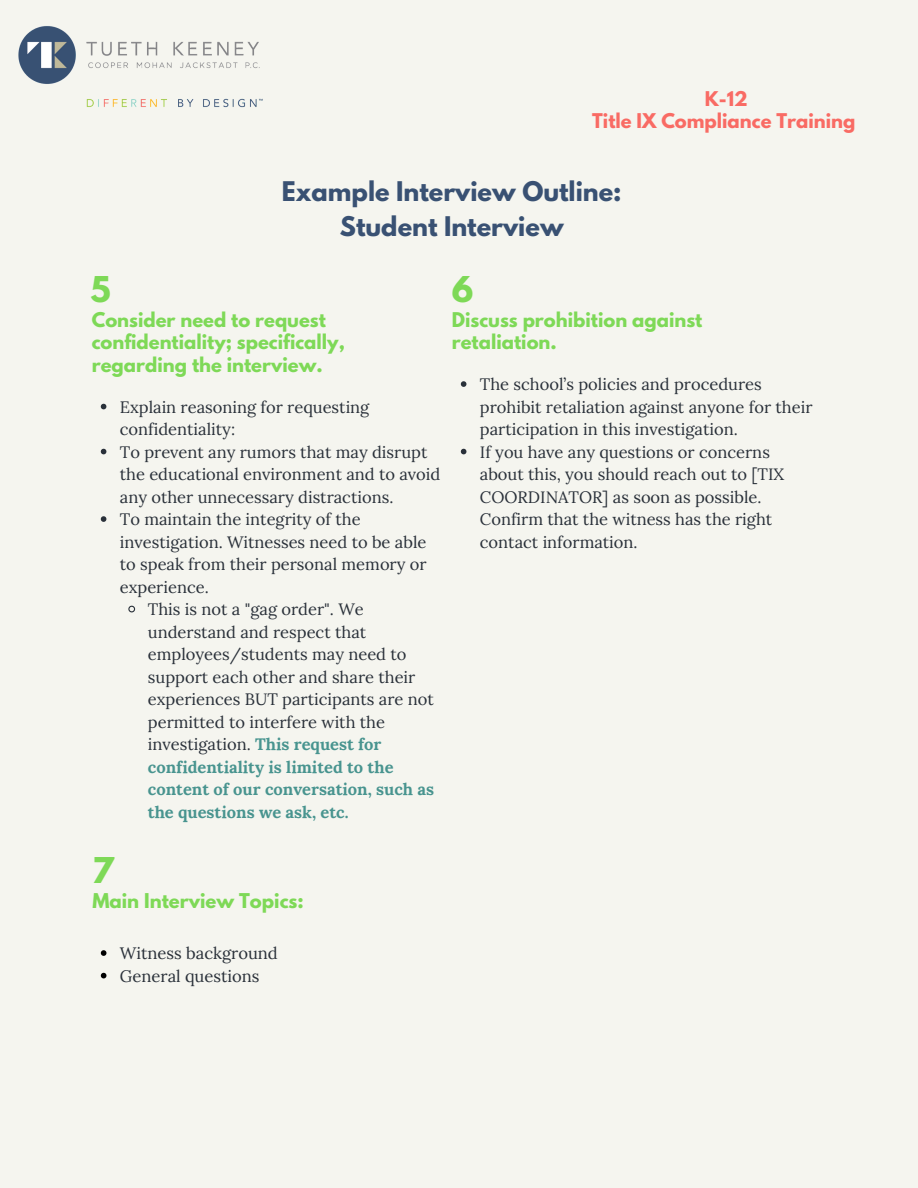
<style>
.page{position:relative;width:918px;height:1188px;background:#f5f5ef}
.page>*{position:absolute;margin:0;border:0;box-sizing:border-box;transform-origin:0 0}
.t1{font:700 31.5px "League Spartan";color:#7ed957}
.t2{font:700 24px/34.8px "League Spartan";color:#395173;text-align:center}
.t3{font:700 18px/22.5px "League Spartan";color:#7ed957}
.t4{font:700 18px/21.3px "League Spartan";color:#f96b64;text-align:center}
.t5{font:16.5px/22.5px "Lora";color:#293039}
.t6{font:700 16.5px "Lora";color:#48948f}
.s1{font-weight:700;color:#48948f}
</style>
<div class="page">
<img style="left:18px;top:26px;width:245px;height:82px">
<svg style="left:101px;top:404px;width:5px;height:5px"></svg>
<svg style="left:101px;top:449px;width:5px;height:5px"></svg>
<svg style="left:101px;top:516px;width:5px;height:6px"></svg>
<svg style="left:128px;top:605px;width:8px;height:8px"></svg>
<svg style="left:461px;top:381px;width:5px;height:6px"></svg>
<svg style="left:461px;top:449px;width:5px;height:5px"></svg>
<svg style="left:101px;top:950px;width:5px;height:6px"></svg>
<svg style="left:101px;top:973px;width:5px;height:5px"></svg>
<p class="t4" style="left:592px;top:91px;width:265px">K-12<br>Title IX Compliance Training</p>
<h2 class="t2" style="left:282px;top:177px;width:341px">Example Interview Outline:<br>Student Interview</h2>
<h1 class="t1" style="left:91px;top:274px;width:22px">5</h1>
<p class="t3" style="left:92px;top:311px;width:255px">Consider need to request confidentiality; specifically, regarding the interview.</p>
<p class="t5" style="left:120px;top:395px;width:251px">Explain reasoning for requesting</p>
<p class="t5" style="left:120px;top:418px;width:117px">confidentiality:</p>
<p class="t5" style="left:120px;top:440px;width:309px">To prevent any rumors that may disrupt</p>
<p class="t5" style="left:120px;top:463px;width:322px">the educational environment and to avoid</p>
<p class="t5" style="left:120px;top:485px;width:275px">any other unnecessary distractions.</p>
<p class="t5" style="left:120px;top:508px;width:242px">To maintain the integrity of the</p>
<p class="t5" style="left:120px;top:530px;width:308px">investigation. Witnesses need to be able</p>
<p class="t5" style="left:120px;top:553px;width:308px">to speak from their personal memory or</p>
<p class="t5" style="left:120px;top:575px;width:90px">experience.</p>
<p class="t5" style="left:148px;top:598px;width:217px">This is not a "gag order". We</p>
<p class="t5" style="left:148px;top:620px;width:220px">understand and respect that</p>
<p class="t5" style="left:148px;top:643px;width:260px">employees/students may need to</p>
<p class="t5" style="left:148px;top:665px;width:269px">support each other and share their</p>
<p class="t5" style="left:148px;top:688px;width:287px">experiences BUT participants are not</p>
<p class="t5" style="left:148px;top:710px;width:239px">permitted to interfere with the</p>
<p class="t5" style="left:148px;top:733px;width:235px">investigation. <span class="s1">This request for</span></p>
<p class="t6" style="left:148px;top:756px;width:247px">confidentiality is limited to the</p>
<p class="t6" style="left:148px;top:779px;width:288px">content of our conversation, such as</p>
<p class="t6" style="left:148px;top:801px;width:202px">the questions we ask, etc.</p>
<h1 class="t1" style="left:452px;top:274px;width:23px">6</h1>
<p class="t3" style="left:452px;top:311px;width:252px">Discuss prohibition against retaliation.</p>
<p class="t5" style="left:480px;top:373px;width:334px">The school’s policies and procedures prohibit retaliation against anyone for their participation in this investigation.<br>If you have any questions or concerns about this, you should reach out to [TIX COORDINATOR] as soon as possible.<br>Confirm that the witness has the right contact information.</p>
<h1 class="t1" style="left:92px;top:854px;width:23px">7</h1>
<p class="t3" style="left:92px;top:892px;width:213px">Main Interview Topics:</p>
<p class="t5" style="left:120px;top:942px;width:159px">Witness background<br>General questions</p>
</div>
